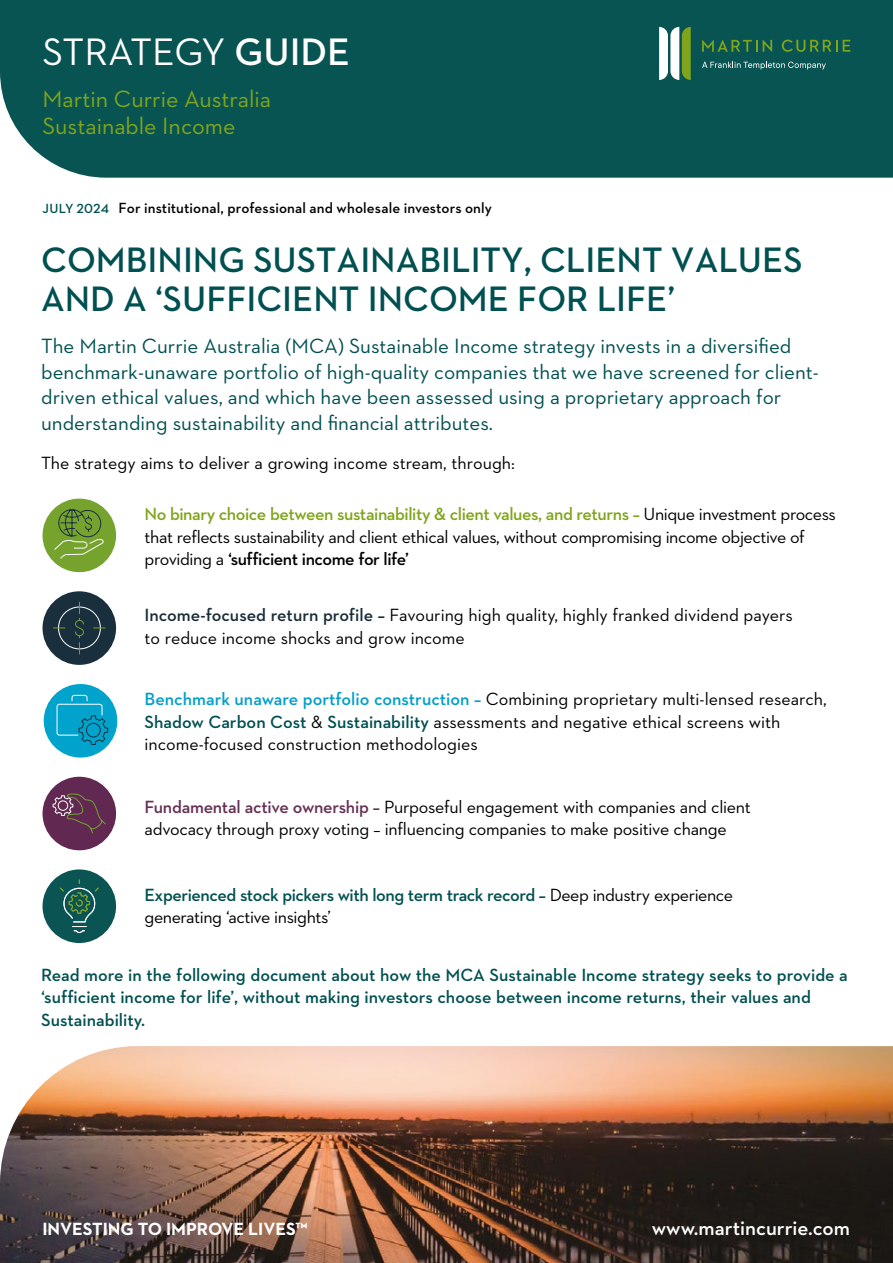
<style>
.page{position:relative;width:893px;height:1263px;background:#fff}
.page>*{position:absolute;margin:0;border:0;box-sizing:border-box;transform-origin:0 0}
.t1{font:39px "Neutraface 2 Text";letter-spacing:-.01em;color:#fff}
.t2{font:600 36px/39px "Neutraface 2 Text";color:#005051}
.t3{font:24px/27px "Neutraface 2 Text";color:#80a51b}
.t4{font:21px/25.5px "Neutraface 2 Text";color:#005051}
.t5{font:600 21px "Neutraface 2 Text";color:#fff}
.t6{font:18px/22.5px "Neutraface 2 Text";letter-spacing:-.01em;color:#000}
.t7{font:600 18px/22.5px "Neutraface 2 Text";color:#005051}
.t8{font:700 18px "Neutraface 2 Text";color:#fff}
.t9{font:600 15px "Neutraface 2 Text";letter-spacing:.01em;color:#000}
.s1{font-weight:600}
.s2{font-size:13.5px;color:#005051}
.s3{font-weight:600;color:#80a51b}
.s4{font-weight:600;color:#192d38}
.s5{font-weight:600;color:#009fc9}
.s6{font-weight:600;color:#005051}
.s7{font-weight:600;color:#653054}
</style>
<div class="page">
<img style="left:0;top:1046px;width:893px;height:217px">
<div style="left:0;top:0;width:893px;height:178px;background:#085452"></div>
<svg style="left:702px;top:62px;width:124px;height:7px"></svg>
<svg style="left:659px;top:27px;width:32px;height:53px"></svg>
<svg style="left:702px;top:40px;width:70px;height:12px"></svg>
<svg style="left:782px;top:40px;width:68px;height:12px"></svg>
<div style="left:43px;top:869px;width:73px;height:74px;background:#0a5553;border-radius:50%"></div>
<svg style="left:60px;top:879px;width:39px;height:54px"></svg>
<div style="left:43px;top:777px;width:73px;height:73px;background:#612952;border-radius:50%"></div>
<svg style="left:52px;top:793px;width:54px;height:41px"></svg>
<div style="left:44px;top:684px;width:73px;height:73px;background:#00a3cc;border-radius:50%"></div>
<svg style="left:56px;top:695px;width:52px;height:50px"></svg>
<div style="left:43px;top:591px;width:73px;height:74px;background:#1a2f3e;border-radius:50%"></div>
<svg style="left:53px;top:601px;width:53px;height:54px"></svg>
<div style="left:43px;top:499px;width:73px;height:73px;background:#75a32d;border-radius:50%"></div>
<svg style="left:54px;top:508px;width:51px;height:51px"></svg>
<h1 class="t1" style="left:43px;top:27px;width:309px">STRATEGY <span class="s1">GUIDE</span></h1>
<h3 class="t3" style="left:43px;top:85px;width:230px">Martin Currie Australia<br>Sustainable Income</h3>
<p class="t9" style="left:43px;top:198px;width:451px"><span class="s2">JULY 2024</span> For institutional, professional and wholesale investors only</p>
<h2 class="t2" style="left:41px;top:239px;width:763px">COMBINING SUSTAINABILITY, CLIENT VALUES<br>AND A ‘SUFFICIENT INCOME FOR LIFE’</h2>
<p class="t4" style="left:41px;top:333px;width:779px">The Martin Currie Australia (MCA) Sustainable Income strategy invests in a diversified benchmark-unaware portfolio of high-quality companies that we have screened for client&shy;driven ethical values, and which have been assessed using a proprietary approach for understanding sustainability and financial attributes.</p>
<p class="t6" style="left:41px;top:451px;width:475px">The strategy aims to deliver a growing income stream, through:</p>
<p class="t6" style="left:145px;top:503px;width:693px"><span class="s3">No binary choice between sustainability &amp; client values, and returns –</span> Unique investment process that reflects sustainability and client ethical values, without compromising income objective of providing a <span class="s1">‘sufficient income for life’</span></p>
<p class="t6" style="left:145px;top:604px;width:650px"><span class="s4">Income-focused return profile –</span> Favouring high quality, highly franked dividend payers to reduce income shocks and grow income</p>
<p class="t6" style="left:145px;top:687px;width:684px"><span class="s5">Benchmark unaware portfolio construction –</span> Combining proprietary multi-lensed research,<br><span class="s6">Shadow Carbon Cost</span> &amp; <span class="s6">Sustainability</span> assessments and negative ethical screens with income-focused construction methodologies</p>
<p class="t6" style="left:145px;top:795px;width:608px"><span class="s7">Fundamental active ownership –</span> Purposeful engagement with companies and client advocacy through proxy voting – influencing companies to make positive change</p>
<p class="t6" style="left:145px;top:883px;width:590px"><span class="s6">Experienced stock pickers with long term track record –</span> Deep industry experience generating ‘active insights’</p>
<p class="t7" style="left:41px;top:963px;width:808px">Read more in the following document about how the MCA Sustainable Income strategy seeks to provide a ‘sufficient income for life’, without making investors choose between income returns, their values and<br>Sustainability.</p>
<p class="t8" style="left:42px;top:1218px;width:267px">INVESTING TO IMPROVE LIVES™</p>
<p class="t5" style="left:652px;top:1215px;width:200px">www.martincurrie.com</p>
</div>
